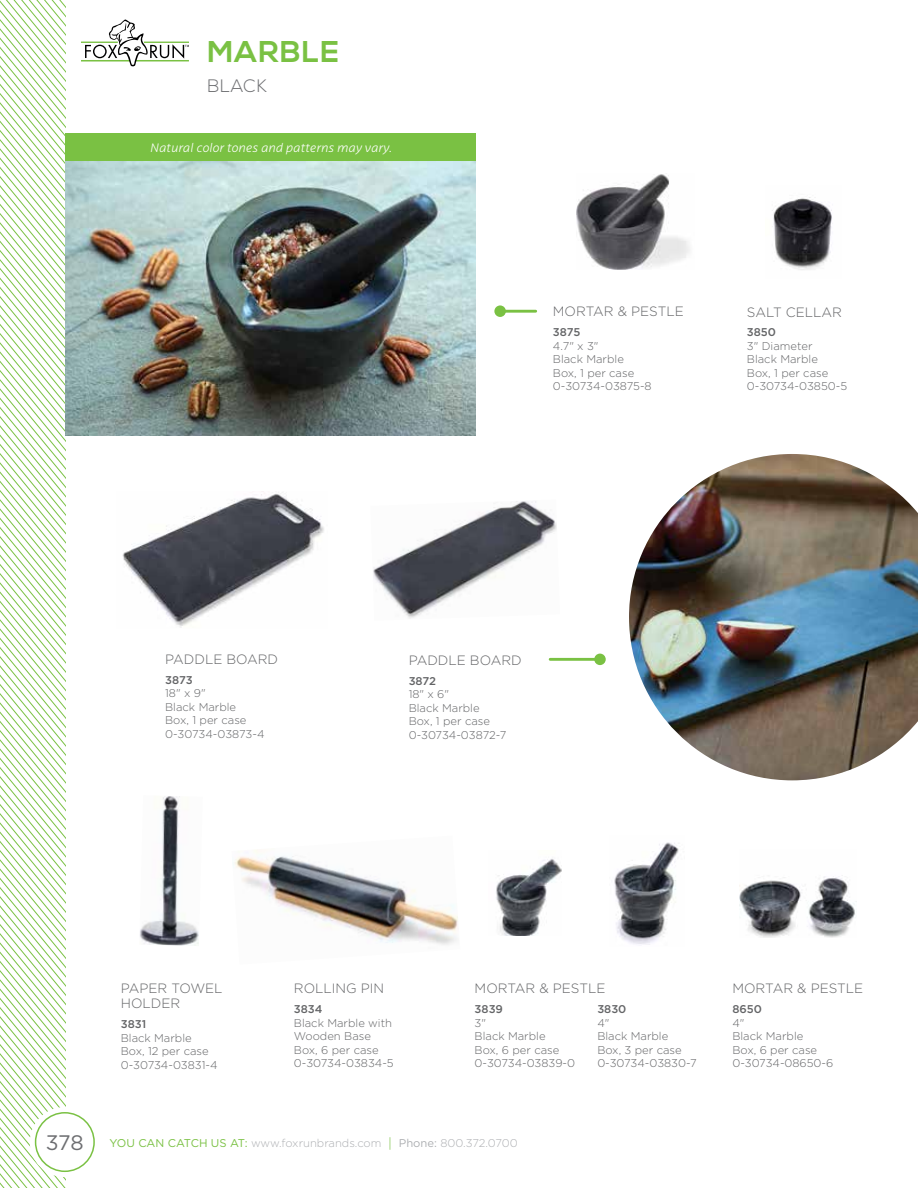
<style>
.page{position:relative;width:918px;height:1188px;background:#fff}
.page>*{position:absolute;margin:0;border:0;box-sizing:border-box;transform-origin:0 0}
.t1{font:700 30px "Nexa";letter-spacing:.04em;color:#7ac143}
.t2{font:300 18px "Nexa";letter-spacing:.04em;color:#6d6e71}
.t3{font:300 13.5px/15px "Gotham";color:#636466}
.t4{font:italic 300 12px "Latina Essential";letter-spacing:.02em;color:#fff}
.t5{font:300 11.25px/13.5px "Gotham";color:#636466}
.t6{font:300 11.25px "Gotham";color:#adafb2}
.t7{font:500 11.25px "Gotham";color:#636466}
.s1{font-weight:400;font-size:21px;color:#6d6e71}
.s2{font-weight:400;color:#7ac143}
.s3{font-size:13.5px;color:#7ac143}
.s4{font-weight:400}
</style>
<div class="page">
<svg style="left:0;top:0;width:65px;height:1188px"></svg>
<svg style="left:81px;top:19px;width:108px;height:47px"></svg>
<hr style="left:144px;top:42px;width:45px;height:1px;background:#7ac143">
<div style="left:30px;top:1107px;width:70px;height:70px;background:#fff;border-radius:50%"></div>
<div style="left:35px;top:1112px;width:60px;height:60px;border:2px solid #7ac143;border-radius:50%"></div>
<img style="left:739px;top:875px;width:118px;height:63px">
<img style="left:373px;top:501px;width:184px;height:118px">
<img style="left:122px;top:492px;width:202px;height:136px">
<img style="left:772px;top:197px;width:60px;height:73px">
<img style="left:576px;top:174px;width:114px;height:95px">
<img style="left:234px;top:850px;width:224px;height:95px">
<img style="left:140px;top:796px;width:59px;height:150px">
<img style="left:614px;top:842px;width:65px;height:103px">
<img style="left:496px;top:859px;width:65px;height:77px">
<img style="left:65px;top:161px;width:411px;height:275px">
<hr style="left:500px;top:310px;width:36px;height:3px;background:#7ac143">
<div style="left:494px;top:305px;width:12px;height:12px;background:#7ac143;border-radius:50%"></div>
<hr style="left:550px;top:658px;width:50px;height:3px;background:#7ac143">
<div style="left:594px;top:654px;width:12px;height:11px;background:#7ac143;border-radius:50%"></div>
<img style="left:629px;top:454px;width:289px;height:326px">
<div style="left:65px;top:133px;width:411px;height:28px;background:#7ac143"></div>
<h1 class="t1" style="left:207px;top:34px;width:133px">MARBLE</h1>
<h2 class="t2" style="left:207px;top:76px;width:61px">BLACK</h2>
<p class="t4" style="left:150px;top:141px;width:243px">Natural color tones and patterns may vary.</p>
<p class="t3" style="left:553px;top:304px;width:132px">MORTAR &amp; PESTLE</p>
<p class="t3" style="left:747px;top:304px;width:97px">SALT CELLAR</p>
<p class="t7" style="left:553px;top:326px;width:29px">3875</p>
<p class="t5" style="left:553px;top:339px;width:100px">4.7" x 3"<br>Black Marble<br>Box, 1 per case<br>0-30734-03875-8</p>
<p class="t7" style="left:747px;top:326px;width:31px">3850</p>
<p class="t5" style="left:747px;top:339px;width:102px">3" Diameter<br>Black Marble<br>Box, 1 per case<br>0-30734-03850-5</p>
<p class="t3" style="left:165px;top:652px;width:114px">PADDLE BOARD</p>
<p class="t3" style="left:409px;top:652px;width:114px">PADDLE BOARD</p>
<p class="t7" style="left:165px;top:673px;width:29px">3873</p>
<p class="t5" style="left:165px;top:686px;width:101px">18" x 9"<br>Black Marble<br>Box, 1 per case<br>0-30734-03873-4</p>
<p class="t7" style="left:409px;top:674px;width:29px">3872</p>
<p class="t5" style="left:409px;top:687px;width:99px">18" x 6"<br>Black Marble<br>Box, 1 per case<br>0-30734-03872-7</p>
<p class="t3" style="left:121px;top:981px;width:103px">PAPER TOWEL<br>HOLDER</p>
<p class="t3" style="left:294px;top:981px;width:92px">ROLLING PIN</p>
<p class="t3" style="left:475px;top:981px;width:132px">MORTAR &amp; PESTLE</p>
<p class="t7" style="left:475px;top:1003px;width:30px">3839</p>
<p class="t5" style="left:475px;top:1016px;width:102px">3"<br>Black Marble<br>Box, 6 per case<br>0-30734-03839-0</p>
<p class="t7" style="left:597px;top:1003px;width:31px">3830</p>
<p class="t5" style="left:597px;top:1016px;width:101px">4"<br>Black Marble<br>Box, 3 per case<br>0-30734-03830-7</p>
<p class="t7" style="left:294px;top:1003px;width:30px">3834</p>
<p class="t5" style="left:294px;top:1016px;width:101px">Black Marble with<br>Wooden Base<br>Box, 6 per case<br>0-30734-03834-5</p>
<p class="t7" style="left:121px;top:1018px;width:27px">3831</p>
<p class="t5" style="left:121px;top:1031px;width:98px">Black Marble<br>Box, 12 per case<br>0-30734-03831-4</p>
<p class="t6" style="left:46px;top:1137px;width:474px"><span class="s1">378</span> <span class="s2">YOU CAN CATCH US AT:</span> www.foxrunbrands.com <span class="s3">|</span> <span class="s4">Phone:</span> 800.372.0700</p>
<p class="t3" style="left:732px;top:981px;width:132px">MORTAR &amp; PESTLE</p>
<p class="t7" style="left:732px;top:1003px;width:31px">8650</p>
<p class="t5" style="left:732px;top:1016px;width:103px">4"<br>Black Marble<br>Box, 6 per case<br>0-30734-08650-6</p>
</div>
